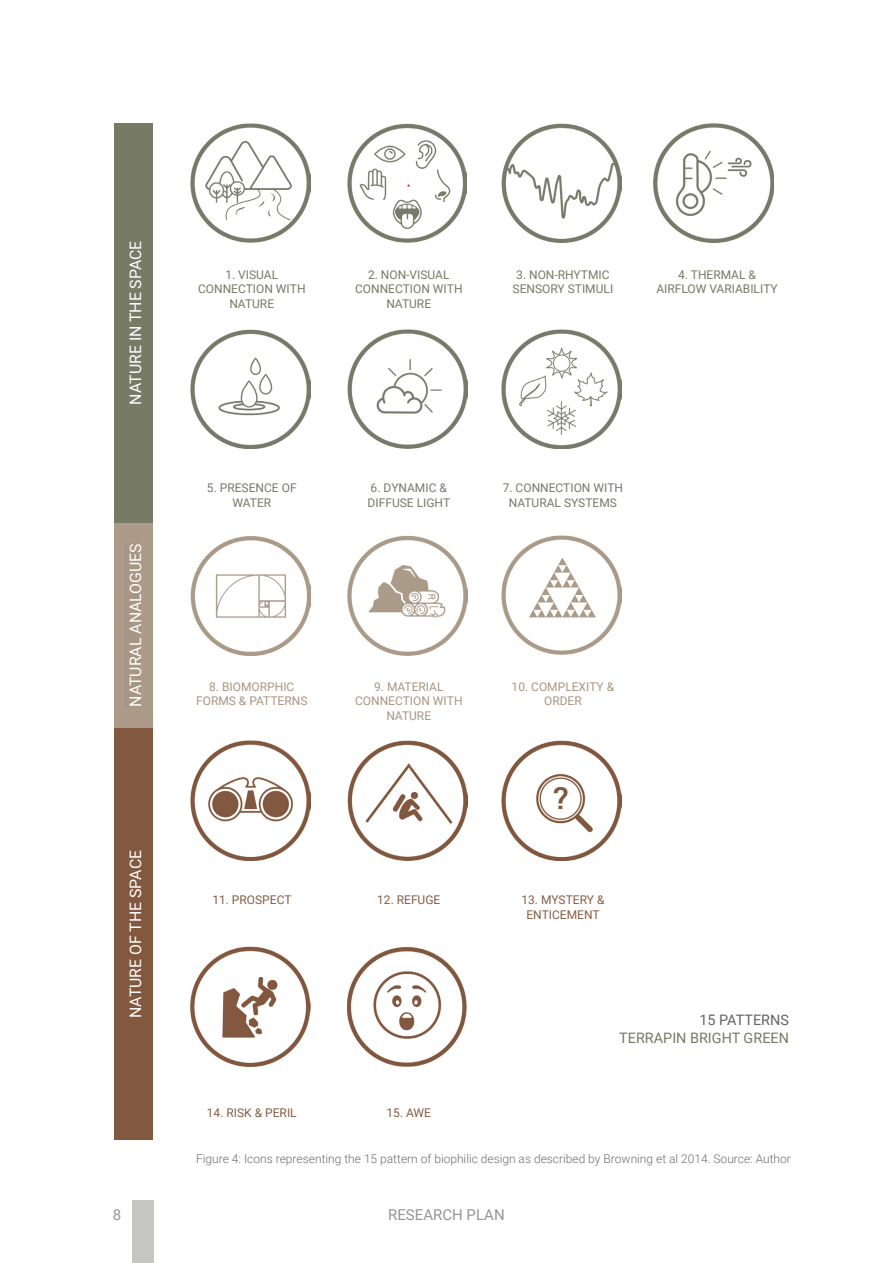
<style>
.page{position:relative;width:893px;height:1263px;background:#fff}
.page>*{position:absolute;margin:0;border:0;box-sizing:border-box;transform-origin:0 0}
.t1{font:15.9px "Roboto";color:#fff}
.t2{font:15px "Roboto";color:#939598}
.t3{font:14.4px "Roboto";color:#767a65}
.t4{font:14.4px "Roboto";color:#636366}
.t5{font:12px/14.4px "Roboto";color:#767a65;text-align:center}
.t6{font:300 12px "Roboto";color:#6c6d70}
.t7{font:12px/14.4px "Roboto";color:#a79683;text-align:center}
.t8{font:12px/14.4px "Roboto";color:#865d44;text-align:center}
</style>
<div class="page">
<div style="left:132px;top:1200px;width:21px;height:63px;background:#c6c6c5"></div>
<div style="left:115px;top:522px;width:38px;height:206px;background:#ac9b89"></div>
<div style="left:115px;top:123px;width:38px;height:399px;background:#777b66"></div>
<div style="left:115px;top:728px;width:38px;height:412px;background:#82583f"></div>
<img style="left:191px;top:123px;width:119px;height:119px">
<img style="left:348px;top:123px;width:118px;height:119px">
<img style="left:502px;top:123px;width:119px;height:119px">
<img style="left:654px;top:123px;width:120px;height:119px">
<img style="left:191px;top:329px;width:119px;height:119px">
<img style="left:348px;top:329px;width:119px;height:119px">
<img style="left:502px;top:329px;width:119px;height:119px">
<img style="left:191px;top:536px;width:119px;height:119px">
<img style="left:348px;top:535px;width:120px;height:120px">
<img style="left:502px;top:535px;width:119px;height:120px">
<img style="left:191px;top:741px;width:119px;height:119px">
<img style="left:348px;top:741px;width:119px;height:119px">
<img style="left:502px;top:741px;width:119px;height:119px">
<img style="left:191px;top:947px;width:119px;height:119px">
<img style="left:348px;top:947px;width:119px;height:120px">
<div style="left:125px;top:543px;width:16px;height:164px;background:#a79683"></div>
<p class="t1" style="left:124px;top:404px;width:165px;rotate:-90deg">NATURE IN THE SPACE</p>
<p class="t1" style="left:124px;top:707px;width:165px;rotate:-90deg">NATURAL ANALOGUES</p>
<p class="t1" style="left:124px;top:1018px;width:170px;rotate:-90deg">NATURE OF THE SPACE</p>
<p class="t5" style="left:198px;top:267px;width:109px">1. VISUAL<br>CONNECTION WITH<br>NATURE</p>
<p class="t5" style="left:355px;top:267px;width:109px">2. NON-VISUAL<br>CONNECTION WITH<br>NATURE</p>
<p class="t5" style="left:513px;top:267px;width:102px">3. NON-RHYTMIC<br>SENSORY STIMULI</p>
<p class="t5" style="left:656px;top:267px;width:123px">4. THERMAL &amp;<br>AIRFLOW VARIABILITY</p>
<p class="t5" style="left:207px;top:480px;width:91px">5. PRESENCE OF<br>WATER</p>
<p class="t5" style="left:368px;top:480px;width:84px;text-align:left">6. DYNAMIC &amp;<br>DIFFUSE LIGHT</p>
<p class="t5" style="left:503px;top:480px;width:122px">7. CONNECTION WITH<br>NATURAL SYSTEMS</p>
<p class="t7" style="left:196px;top:679px;width:113px">8. BIOMORPHIC<br>FORMS &amp; PATTERNS</p>
<p class="t7" style="left:355px;top:679px;width:109px">9. MATERIAL<br>CONNECTION WITH<br>NATURE</p>
<p class="t7" style="left:512px;top:679px;width:104px">10. COMPLEXITY &amp;<br>ORDER</p>
<p class="t8" style="left:212px;top:892px;width:81px">11. PROSPECT</p>
<p class="t8" style="left:377px;top:892px;width:65px">12. REFUGE</p>
<p class="t8" style="left:521px;top:892px;width:85px">13. MYSTERY &amp;<br>ENTICEMENT</p>
<p class="t8" style="left:207px;top:1105px;width:91px">14. RISK &amp; PERIL</p>
<p class="t8" style="left:387px;top:1105px;width:46px">15. AWE</p>
<p class="t4" style="left:699px;top:1010px;width:91px">15 PATTERNS</p>
<p class="t3" style="left:619px;top:1027px;width:171px">TERRAPIN BRIGHT GREEN</p>
<p class="t6" style="left:196px;top:1150px;width:596px">Figure 4: Icons representing the 15 pattern of biophilic design as described by Browning et al 2014. Source: Author</p>
<p class="t2" style="left:113px;top:1204px;width:10px">8</p>
<p class="t2" style="left:388px;top:1204px;width:118px">RESEARCH PLAN</p>
</div>
